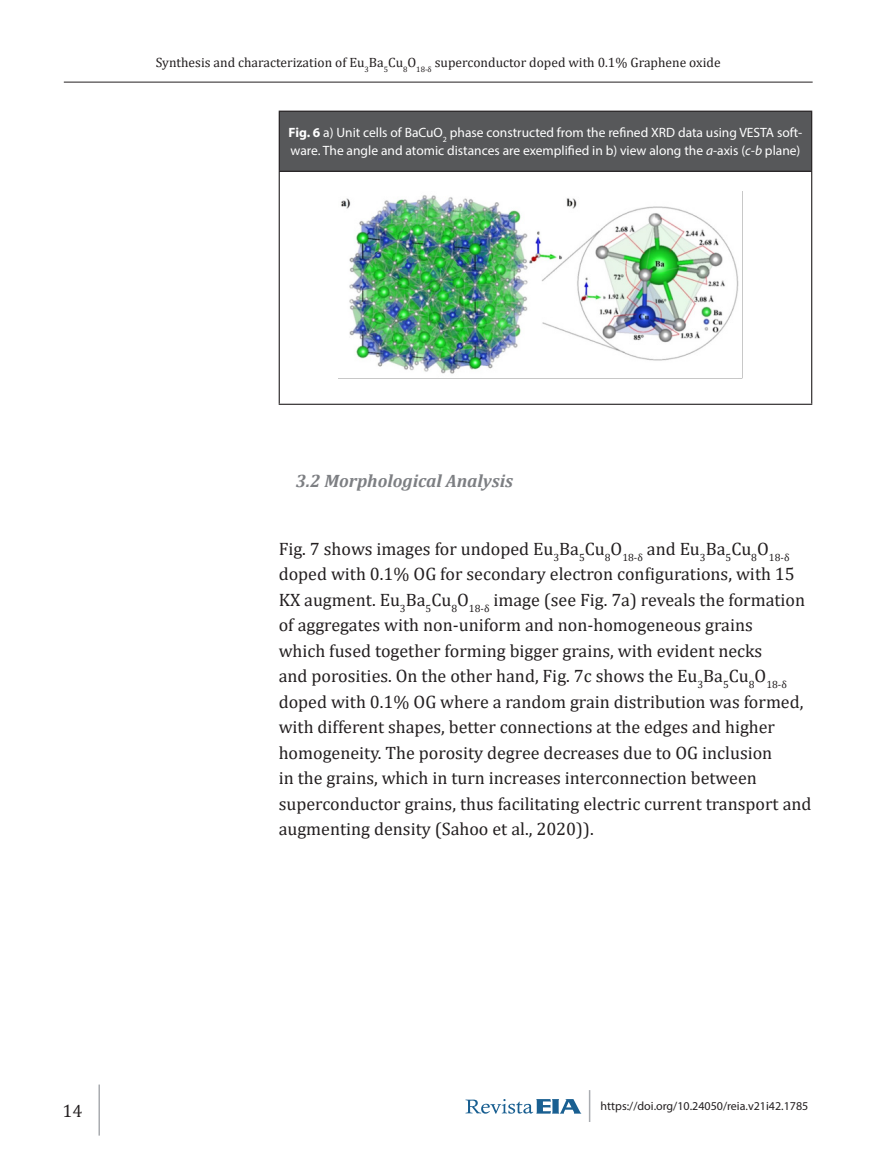
<style>
.page{position:relative;width:885px;height:1170px;background:#fff}
.page>*{position:absolute;margin:0;border:0;box-sizing:border-box;transform-origin:0 0}
.t1{font:18px/25.5px "Cambria";color:#231f20}
.Resumen{font:italic 700 18px "Cambria";color:#7d7f83}
.t2{font:13.5px/18px "Myriad Pro";color:#fff}
.t3{font:13.5px "Cambria";color:#231f20}
.t4{font:12px "Myriad Pro";color:#231f20}
.s1{font-weight:700}
.s2{font-style:italic}
</style>
<div class="page">
<hr style="left:64px;top:82px;width:748px;height:1px;background:#231f20">
<hr style="left:98px;top:1084px;width:2px;height:51px;background:#a9acb0">
<svg style="left:465px;top:1099px;width:116px;height:14px"></svg>
<hr style="left:588px;top:1089px;width:2px;height:32px;background:#a9acb0">
<div style="left:279px;top:111px;width:532px;height:60px;background:#57585a"></div>
<hr style="left:279px;top:111px;width:533px;height:1px;background:#231f20">
<hr style="left:279px;top:112px;width:1px;height:59px;background:#231f20">
<hr style="left:811px;top:112px;width:1px;height:59px;background:#231f20">
<hr style="left:279px;top:171px;width:533px;height:1px;background:#231f20">
<hr style="left:279px;top:172px;width:1px;height:231px;background:#231f20">
<hr style="left:811px;top:172px;width:1px;height:231px;background:#231f20">
<hr style="left:279px;top:403px;width:533px;height:2px;background:#231f20">
<img style="left:338px;top:195px;width:404px;height:184px">
<p class="t3" style="left:156px;top:54px;width:566px">Synthesis and characterization of Eu<sub>3</sub>Ba<sub>5</sub>Cu<sub>8</sub>O<sub>18-δ</sub> superconductor doped with 0.1% Graphene oxide</p>
<p class="t2" style="left:288px;top:123px;width:515px"><span class="s1">Fig. 6</span> a) Unit cells of BaCuO<sub>2</sub> phase constructed from the refined XRD data using VESTA soft&shy;ware. The angle and atomic distances are exemplified in b) view along the <span class="s2">a</span>-axis (<span class="s2">c-b</span> plane)</p>
<p class="Resumen" style="left:296px;top:468px;width:219px">3.2 Morphological Analysis</p>
<p class="t1" style="left:279px;top:535px;width:534px">Fig. 7 shows images for undoped Eu<sub>3</sub>Ba<sub>5</sub>Cu<sub>8</sub>O<sub>18-δ</sub> and Eu<sub>3</sub>Ba<sub>5</sub>Cu<sub>8</sub>O<sub>18-δ </sub>doped with 0.1% OG for secondary electron configurations, with 15<br>KX augment. Eu<sub>3</sub>Ba<sub>5</sub>Cu<sub>8</sub>O<sub>18-δ</sub> image (see Fig. 7a) reveals the formation of aggregates with non-uniform and non-homogeneous grains<br>which fused together forming bigger grains, with evident necks<br>and porosities. On the other hand, Fig. 7c shows the Eu<sub>3</sub>Ba<sub>5</sub>Cu<sub>8</sub>O<sub>18-δ </sub>doped with 0.1% OG where a random grain distribution was formed, with different shapes, better connections at the edges and higher homogeneity. The porosity degree decreases due to OG inclusion<br>in the grains, which in turn increases interconnection between superconductor grains, thus facilitating electric current transport and augmenting density (Sahoo et al., 2020)).</p>
<p class="t1" style="left:62px;top:1097px;width:21px">14</p>
<p class="t4" style="left:600px;top:1098px;width:209px">https://doi.org/10.24050/reia.v21i42.1785</p>
</div>
